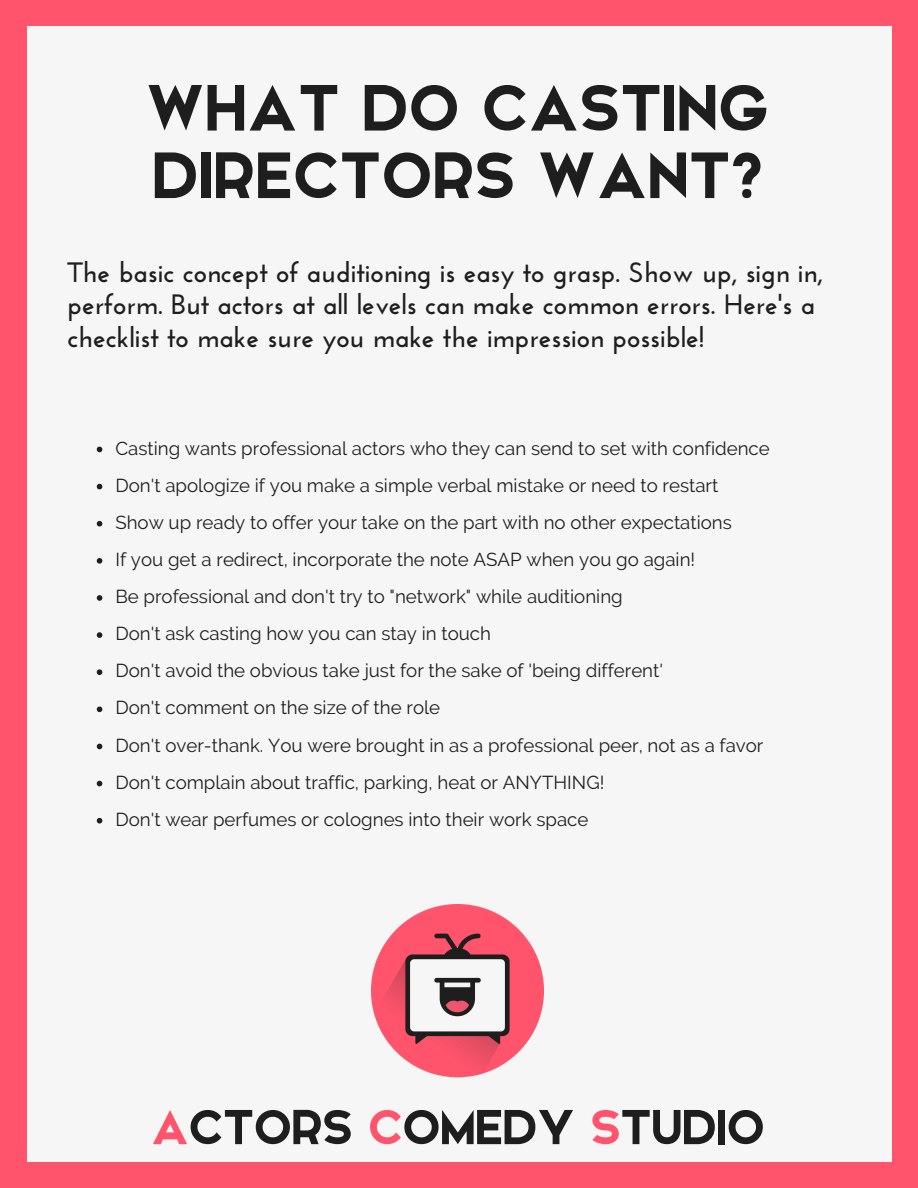
<style>
.page{position:relative;width:918px;height:1188px;background:#f6f6f6}
.page>*{position:absolute;margin:0;border:0;box-sizing:border-box;transform-origin:0 0}
.t1{font:87.15px/67.5px "Elkwood";letter-spacing:.01em;color:#1e1e1e}
.t2{font:65.4px "Elkwood";color:#1e1e1e}
.t3{font:700 28.05px/32.7px "Josefin Sans";color:#1e1e1e}
.t4{font:18.75px/37.2px "Raleway";color:#1e1e1e}
.s1{color:#ff546c}
</style>
<div class="page">
<div style="left:892px;top:1162px;width:26px;height:26px;background:#ff546c"></div>
<div style="left:0;top:24px;width:26px;height:1139px;background:#ff546c"></div>
<div style="left:0;top:1162px;width:26px;height:26px;background:#ff546c"></div>
<div style="left:892px;top:24px;width:26px;height:1139px;background:#ff546c"></div>
<div style="left:25px;top:1162px;width:868px;height:26px;background:#ff546c"></div>
<div style="left:892px;top:0;width:26px;height:25px;background:#ff546c"></div>
<div style="left:0;top:0;width:26px;height:25px;background:#ff546c"></div>
<div style="left:25px;top:0;width:868px;height:25px;background:#ff546c"></div>
<img style="left:371px;top:904px;width:172px;height:174px">
<svg style="left:97px;top:447px;width:5px;height:5px"></svg>
<svg style="left:97px;top:484px;width:5px;height:5px"></svg>
<svg style="left:97px;top:521px;width:5px;height:6px"></svg>
<svg style="left:97px;top:558px;width:5px;height:6px"></svg>
<svg style="left:97px;top:595px;width:5px;height:6px"></svg>
<svg style="left:97px;top:632px;width:5px;height:6px"></svg>
<svg style="left:97px;top:669px;width:5px;height:6px"></svg>
<svg style="left:97px;top:707px;width:5px;height:5px"></svg>
<svg style="left:97px;top:744px;width:5px;height:5px"></svg>
<svg style="left:97px;top:781px;width:5px;height:5px"></svg>
<svg style="left:97px;top:818px;width:5px;height:6px"></svg>
<h1 class="t1" style="left:146px;top:76px;width:624px">WHAT DO CASTING<br>DIRECTORS WANT?</h1>
<h3 class="t3" style="left:68px;top:258px;width:757px">The basic concept of auditioning is easy to grasp. Show up, sign in, perform. But actors at all levels can make common errors. Here's a checklist to make sure you make the impression possible!</h3>
<p class="t4" style="left:115px;top:429px;width:656px">Casting wants professional actors who they can send to set with confidence Don't apologize if you make a simple verbal mistake or need to restart Show up ready to offer your take on the part with no other expectations<br>If you get a redirect, incorporate the note ASAP when you go again!<br>Be professional and don't try to "network" while auditioning<br>Don't ask casting how you can stay in touch<br>Don't avoid the obvious take just for the sake of 'being different'<br>Don't comment on the size of the role<br>Don't over-thank. You were brought in as a professional peer, not as a favor Don't complain about traffic, parking, heat or ANYTHING!<br>Don't wear perfumes or colognes into their work space</p>
<h2 class="t2" style="left:151px;top:1096px;width:615px"><span class="s1">A</span>CTORS <span class="s1">C</span>OMEDY <span class="s1">S</span>TUDIO</h2>
</div>
